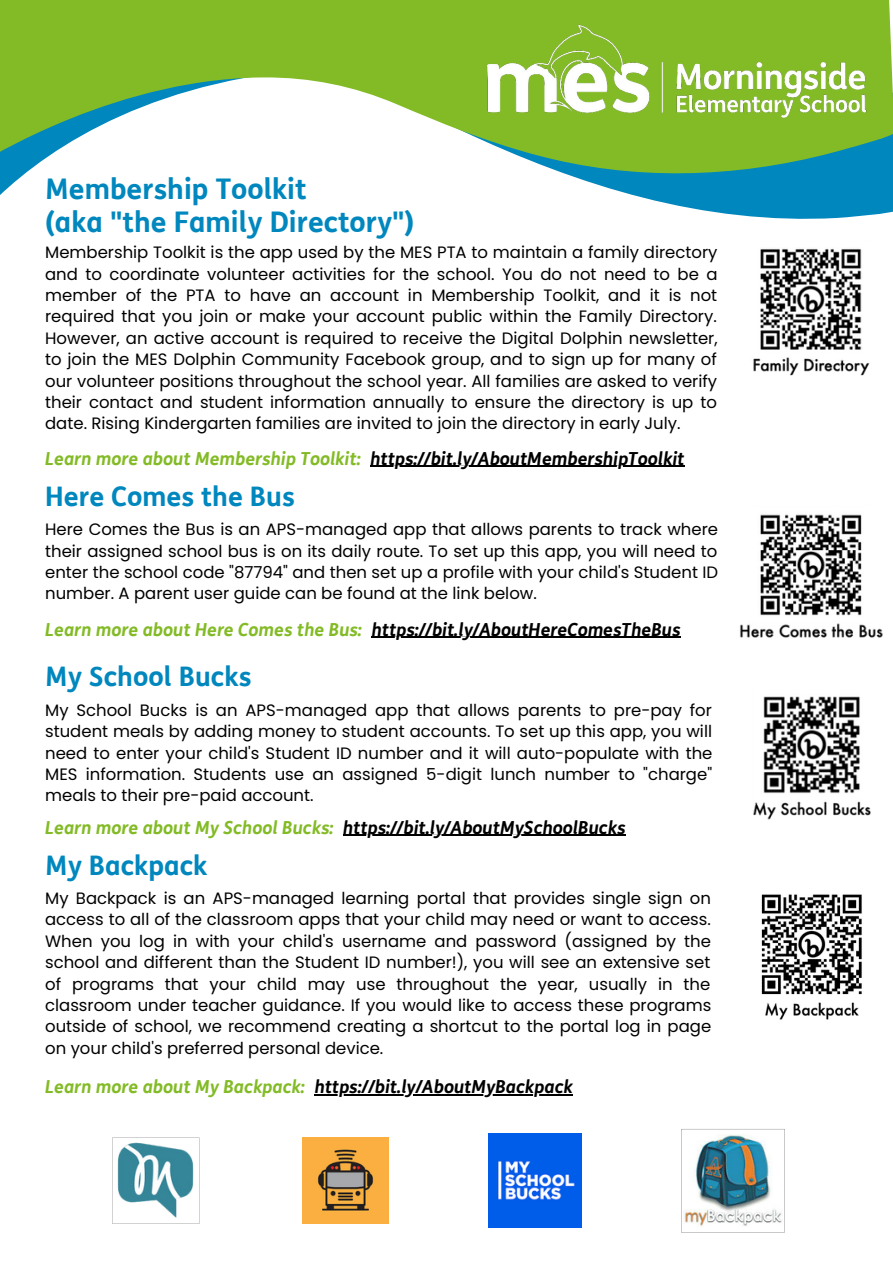
<style>
.page{position:relative;width:893px;height:1264px;background:#fff}
.page>*{position:absolute;margin:0;border:0;box-sizing:border-box;transform-origin:0 0}
.t1{font:700 28.5px "FS Me";color:#0087be}
.t2{font:700 27px "FS Me";color:#0087be}
.t3{font:italic 700 18px "FS Me";color:#000}
.t4{font:16.5px/21.3px "Poppins";color:#000;text-align:justify}
.s1{color:#83bb26}
</style>
<div class="page">
<svg style="left:696px;top:209px;width:196px;height:10px;fill:#0087be"></svg>
<svg style="left:0;top:0;width:892px;height:209px"></svg>
<img style="left:468px;top:11px;width:413px;height:128px">
<img style="left:302px;top:1137px;width:87px;height:86px">
<img style="left:488px;top:1133px;width:93px;height:94px">
<svg style="left:112px;top:1137px;width:87px;height:86px"></svg>
<img style="left:681px;top:1129px;width:103px;height:103px">
<img style="left:761px;top:894px;width:101px;height:126px">
<hr style="left:314px;top:1094px;width:259px;height:1px;background:#000">
<img style="left:752px;top:248px;width:118px;height:128px">
<hr style="left:370px;top:466px;width:314px;height:1px;background:#000">
<img style="left:753px;top:696px;width:118px;height:124px">
<hr style="left:343px;top:834px;width:282px;height:1px;background:#000">
<img style="left:740px;top:514px;width:143px;height:124px">
<hr style="left:371px;top:637px;width:309px;height:1px;background:#000">
<p class="t1" style="left:45px;top:173px;width:263px">Membership Toolkit</p>
<p class="t1" style="left:45px;top:206px;width:371px">(aka "the Family Directory")</p>
<p class="t4" style="left:45px;top:242px;width:674px">Membership Toolkit is the app used by the MES PTA to maintain a family directory and to coordinate volunteer activities for the school. You do not need to be a member of the PTA to have an account in Membership Toolkit, and it is not required that you join or make your account public within the Family Directory.<br>However, an active account is required to receive the Digital Dolphin newsletter, to join the MES Dolphin Community Facebook group, and to sign up for many of our volunteer positions throughout the school year. All families are asked to verify their contact and student information annually to ensure the directory is up to date. Rising Kindergarten families are invited to join the directory in early July.</p>
<p class="t3" style="left:45px;top:448px;width:640px"><span class="s1">Learn more about Membership Toolkit:</span> https://bit.ly/AboutMembershipToolkit</p>
<p class="t2" style="left:45px;top:481px;width:251px">Here Comes the Bus</p>
<p class="t4" style="left:45px;top:518px;width:674px">Here Comes the Bus is an APS-managed app that allows parents to track where their assigned school bus is on its daily route. To set up this app, you will need to enter the school code "87794" and then set up a profile with your child's Student ID number. A parent user guide can be found at the link below.</p>
<p class="t3" style="left:45px;top:619px;width:636px"><span class="s1">Learn more about Here Comes the Bus:</span> https://bit.ly/AboutHereComesTheBus</p>
<p class="t2" style="left:45px;top:661px;width:208px">My School Bucks</p>
<p class="t4" style="left:45px;top:699px;width:668px">My School Bucks is an APS-managed app that allows parents to pre-pay for student meals by adding money to student accounts. To set up this app, you will need to enter your child's Student ID number and it will auto-populate with the MES information. Students use an assigned 5-digit lunch number to "charge" meals to their pre-paid account.</p>
<p class="t3" style="left:45px;top:817px;width:581px"><span class="s1">Learn more about My School Bucks:</span> https://bit.ly/AboutMySchoolBucks</p>
<p class="t2" style="left:45px;top:849px;width:164px">My Backpack</p>
<p class="t4" style="left:45px;top:887px;width:667px">My Backpack is an APS-managed learning portal that provides single sign on access to all of the classroom apps that your child may need or want to access.<br>When you log in with your child's username and password (assigned by the school and different than the Student ID number!), you will see an extensive set of programs that your child may use throughout the year, usually in the classroom under teacher guidance. If you would like to access these programs outside of school, we recommend creating a shortcut to the portal log in page on your child's preferred personal device.</p>
<p class="t3" style="left:45px;top:1076px;width:529px"><span class="s1">Learn more about My Backpack:</span> https://bit.ly/AboutMyBackpack</p>
</div>
